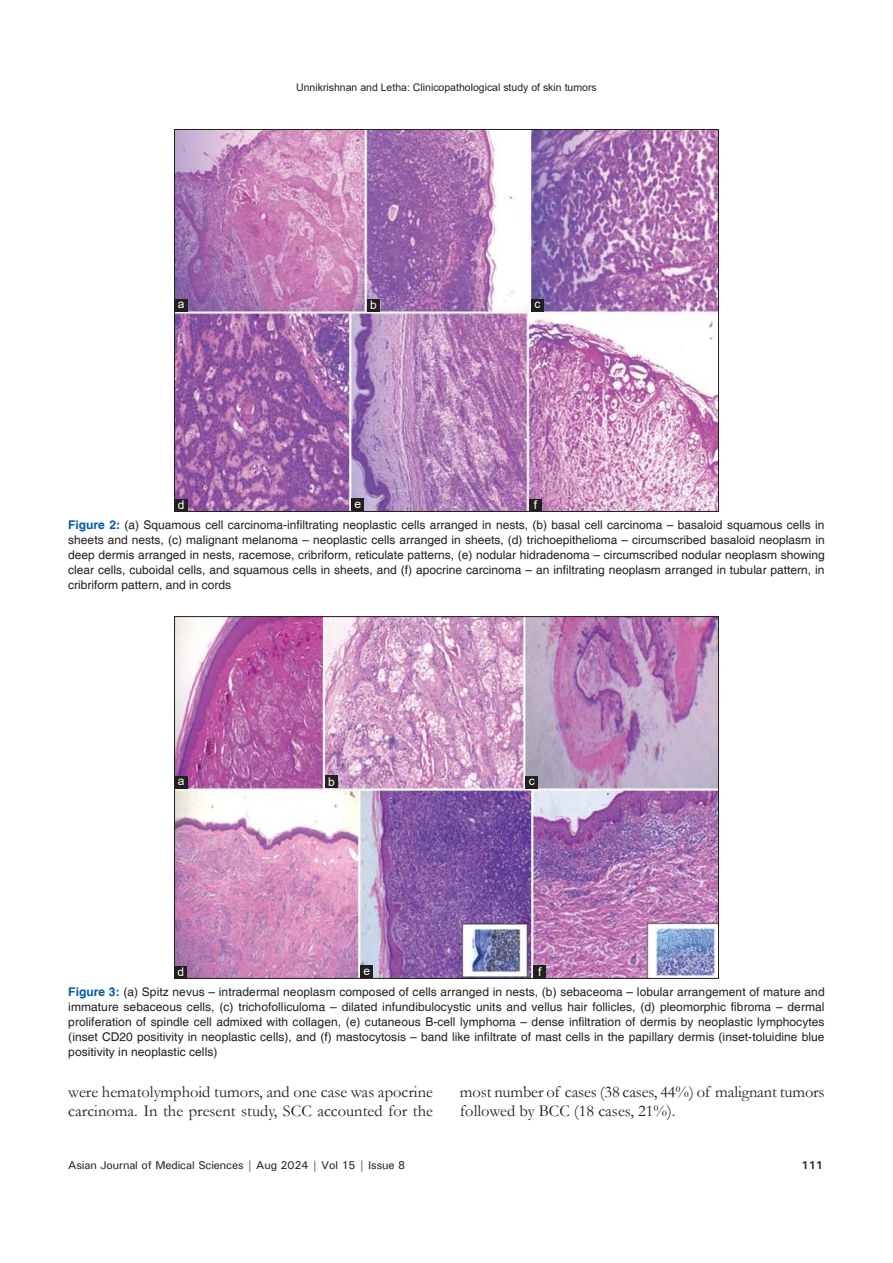
<style>
.page{position:relative;width:893px;height:1263px;background:#fff}
.page>*{position:absolute;margin:0;border:0;box-sizing:border-box;transform-origin:0 0}
.t1{font:16.5px/18.8px "Garamond";color:#221f1f}
.t2{font:12px/15px "Helvetica";color:#221f1f;text-align:justify}
.t3{font:12px "Arial";color:#fff}
.t4{font:500 11.25px "Univers";letter-spacing:-.01em;color:#221f1f}
.t5{font:700 11.25px "Univers";color:#221f1f}
.t6{font:10.5px "Arial";color:#221f1f}
.s1{font-weight:700;color:#005aaa}
</style>
<div class="page">
<img style="left:176px;top:618px;width:541px;height:358px">
<div style="left:175px;top:966px;width:12px;height:12px;background:#221f1f"></div>
<div style="left:525px;top:776px;width:13px;height:12px;background:#221f1f"></div>
<div style="left:325px;top:776px;width:13px;height:12px;background:#221f1f"></div>
<div style="left:533px;top:965px;width:13px;height:13px;background:#221f1f"></div>
<div style="left:175px;top:776px;width:12px;height:12px;background:#221f1f"></div>
<div style="left:360px;top:965px;width:13px;height:13px;background:#221f1f"></div>
<img style="left:176px;top:131px;width:541px;height:379px">
<div style="left:175px;top:499px;width:12px;height:13px;background:#221f1f"></div>
<div style="left:531px;top:299px;width:13px;height:12px;background:#221f1f"></div>
<div style="left:367px;top:299px;width:13px;height:12px;background:#221f1f"></div>
<div style="left:529px;top:499px;width:13px;height:12px;background:#221f1f"></div>
<div style="left:175px;top:299px;width:12px;height:12px;background:#221f1f"></div>
<div style="left:351px;top:498px;width:13px;height:13px;background:#221f1f"></div>
<p class="t3" style="left:178px;top:300px;width:8px">a</p>
<p class="t3" style="left:178px;top:501px;width:8px">d</p>
<p class="t6" style="left:296px;top:83px;width:302px">Unnikrishnan and Letha: Clinicopathological study of skin tumors</p>
<p class="t3" style="left:370px;top:301px;width:8px">b</p>
<p class="t3" style="left:534px;top:300px;width:7px">c</p>
<p class="t3" style="left:355px;top:499px;width:8px">e</p>
<p class="t3" style="left:534px;top:501px;width:5px">f</p>
<p class="t2" style="left:68px;top:518px;width:758px"><span class="s1">Figure 2:</span> (a) Squamous cell carcinoma-infiltrating neoplastic cells arranged in nests, (b) basal cell carcinoma – basaloid squamous cells in sheets and nests, (c) malignant melanoma – neoplastic cells arranged in sheets, (d) trichoepithelioma – circumscribed basaloid neoplasm in deep dermis arranged in nests, racemose, cribriform, reticulate patterns, (e) nodular hidradenoma – circumscribed nodular neoplasm showing clear cells, cuboidal cells, and squamous cells in sheets, and (f) apocrine carcinoma – an infiltrating neoplasm arranged in tubular pattern, in cribriform pattern, and in cords</p>
<p class="t3" style="left:178px;top:777px;width:8px">a</p>
<p class="t3" style="left:178px;top:968px;width:8px">d</p>
<p class="t3" style="left:328px;top:777px;width:8px">b</p>
<p class="t3" style="left:529px;top:776px;width:7px">c</p>
<p class="t3" style="left:363px;top:966px;width:8px">e</p>
<p class="t3" style="left:538px;top:967px;width:5px">f</p>
<p class="t2" style="left:68px;top:986px;width:758px"><span class="s1">Figure 3:</span> (a) Spitz nevus – intradermal neoplasm composed of cells arranged in nests, (b) sebaceoma – lobular arrangement of mature and immature sebaceous cells, (c) trichofolliculoma – dilated infundibulocystic units and vellus hair follicles, (d) pleomorphic fibroma – dermal proliferation of spindle cell admixed with collagen, (e) cutaneous B-cell lymphoma – dense infiltration of dermis by neoplastic lymphocytes (inset CD20 positivity in neoplastic cells), and (f) mastocytosis – band like infiltrate of mast cells in the papillary dermis (inset-toluidine blue positivity in neoplastic cells)</p>
<h1 class="t1" style="left:68px;top:1084px;width:366px">were hematolymphoid tumors, and one case was apocrine carcinoma. In the present study, SCC accounted for the</h1>
<h1 class="t1" style="left:460px;top:1082px;width:366px">most number of cases (38 cases, 44%) of malignant tumors followed by BCC (18 cases, 21%).</h1>
<p class="t4" style="left:68px;top:1160px;width:338px">Asian Journal of Medical Sciences | Aug 2024 | Vol 15 | Issue 8</p>
<p class="t5" style="left:802px;top:1160px;width:23px">111</p>
</div>
